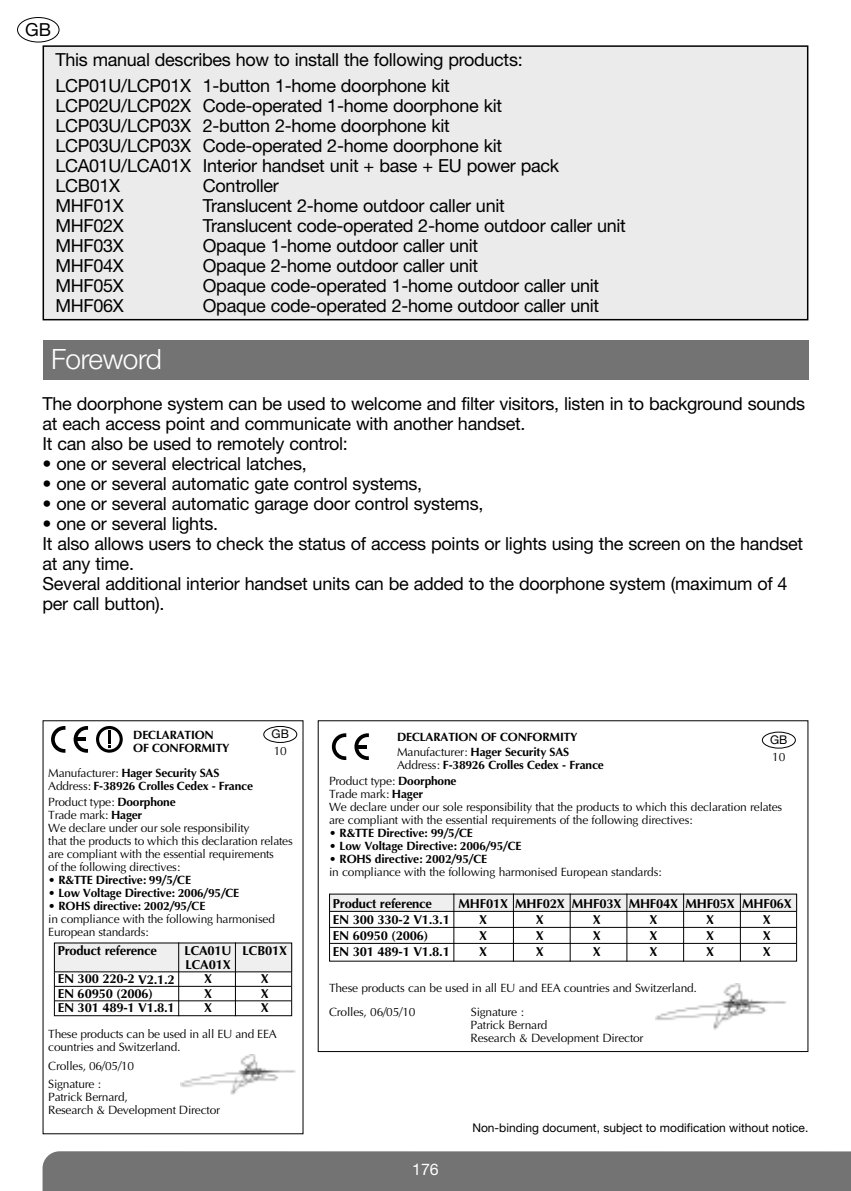
<style>
.page{position:relative;width:851px;height:1191px;background:#fff}
.page>*{position:absolute;margin:0;border:0;box-sizing:border-box;transform-origin:0 0}
.t1{font:300 28px "Helvetica Neue LT Com";letter-spacing:-.015em;color:#fff}
.t2{font:18px/20px "Helvetica Neue LT Com";letter-spacing:-.015em;color:#000}
.t3{font:18px "Helvetica Neue";color:#000}
.t4{font:16px "Helvetica Neue LT Com";color:#fff}
.t5{font:700 13px/14px "Optima";letter-spacing:-.02em;color:#000}
.t6{font:12px/13px "Optima";letter-spacing:-.02em;color:#000}
.t7{font:700 12px/15.8px "Optima";letter-spacing:-.02em;color:#000}
.t8{font:12px "Helvetica Neue LT Com";color:#000}
.s1{font-weight:400}
.s2{font-weight:700}
</style>
<div class="page">
<img style="left:655px;top:983px;width:131px;height:46px">
<div style="left:43px;top:1151px;width:807px;height:40px;background:#737373"></div>
<div style="left:43px;top:46px;width:764px;height:274px;background:#ebebeb"></div>
<div style="left:43px;top:45px;width:765px;height:275px;border:2px solid #000"></div>
<div style="left:317px;top:720px;width:491px;height:332px;border:1px solid #000"></div>
<svg style="left:332px;top:733px;width:14px;height:27px"></svg>
<svg style="left:354px;top:733px;width:15px;height:27px"></svg>
<div style="left:329px;top:894px;width:468px;height:16px;background:#efefef"></div>
<hr style="left:330px;top:911px;width:466px;height:1px;background:#000">
<hr style="left:330px;top:927px;width:466px;height:1px;background:#000">
<hr style="left:330px;top:943px;width:466px;height:1px;background:#000">
<hr style="left:453px;top:893px;width:1px;height:68px;background:#000">
<hr style="left:513px;top:893px;width:1px;height:68px;background:#000">
<hr style="left:569px;top:893px;width:1px;height:68px;background:#000">
<hr style="left:626px;top:893px;width:1px;height:68px;background:#000">
<hr style="left:683px;top:893px;width:1px;height:68px;background:#000">
<hr style="left:739px;top:893px;width:1px;height:68px;background:#000">
<div style="left:761px;top:731px;width:34px;height:17px;border:2px solid #000;border-radius:50%"></div>
<hr style="left:108px;top:730px;width:3px;height:14px;background:#000">
<div style="left:96px;top:726px;width:27px;height:26px;border:3px solid #000;border-radius:50%"></div>
<svg style="left:51px;top:726px;width:14px;height:26px"></svg>
<svg style="left:74px;top:726px;width:14px;height:26px"></svg>
<div style="left:263px;top:726px;width:34px;height:17px;border:2px solid #000;border-radius:50%"></div>
<div style="left:17px;top:17px;width:43px;height:26px;border:2px solid #000;border-radius:50%"></div>
<div style="left:43px;top:340px;width:765px;height:40px;background:#737373"></div>
<div style="left:54px;top:943px;width:238px;height:28px;background:#efefef"></div>
<div style="left:54px;top:942px;width:238px;height:74px;border:1px solid #000"></div>
<hr style="left:55px;top:971px;width:236px;height:1px;background:#000">
<hr style="left:55px;top:985px;width:236px;height:1px;background:#000">
<hr style="left:55px;top:1000px;width:236px;height:1px;background:#000">
<hr style="left:235px;top:942px;width:1px;height:74px;background:#000">
<hr style="left:178px;top:942px;width:1px;height:74px;background:#000">
<img style="left:180px;top:1054px;width:115px;height:40px">
<p class="t3" style="left:25px;top:19px;width:27px">GB</p>
<p class="t2" style="left:55px;top:48px;width:469px;line-height:25.6px">This manual describes how to install the following products:<br>LCP01U/LCP01X 1-button 1-home doorphone kit</p>
<p class="t2" style="left:55px;top:97px;width:505px">LCP02U/LCP02X Code-operated 1-home doorphone kit LCP03U/LCP03X 2-button 2-home doorphone kit LCP03U/LCP03X Code-operated 2-home doorphone kit LCA01U/LCA01X Interior handset unit + base + EU power pack LCB01X</p>
<p class="t2" style="left:203px;top:177px;width:77px">Controller</p>
<p class="t2" style="left:55px;top:197px;width:70px">MHF01X</p>
<p class="t2" style="left:203px;top:197px;width:303px">Translucent 2-home outdoor caller unit</p>
<p class="t2" style="left:55px;top:217px;width:70px">MHF02X</p>
<p class="t2" style="left:203px;top:217px;width:424px">Translucent code-operated 2-home outdoor caller unit</p>
<p class="t2" style="left:55px;top:237px;width:70px">MHF03X</p>
<p class="t2" style="left:203px;top:237px;width:277px">Opaque 1-home outdoor caller unit</p>
<p class="t2" style="left:55px;top:257px;width:70px">MHF04X</p>
<p class="t2" style="left:203px;top:257px;width:277px">Opaque 2-home outdoor caller unit</p>
<p class="t2" style="left:55px;top:277px;width:70px">MHF05X</p>
<p class="t2" style="left:203px;top:277px;width:398px">Opaque code-operated 1-home outdoor caller unit</p>
<p class="t2" style="left:55px;top:297px;width:70px">MHF06X</p>
<p class="t2" style="left:203px;top:297px;width:398px">Opaque code-operated 2-home outdoor caller unit</p>
<h1 class="t1" style="left:51px;top:349px;width:112px">Foreword</h1>
<p class="t2" style="left:43px;top:395px;width:764px">The doorphone system can be used to welcome and filter visitors, listen in to background sounds at each access point and communicate with another handset.<br>It can also be used to remotely control:</p>
<p class="t2" style="left:43px;top:455px;width:265px">• one or several electrical latches,</p>
<p class="t2" style="left:43px;top:475px;width:381px">• one or several automatic gate control systems,</p>
<p class="t2" style="left:43px;top:495px;width:442px">• one or several automatic garage door control systems,</p>
<p class="t2" style="left:43px;top:515px;width:762px">• one or several lights.<br>It also allows users to check the status of access points or lights using the screen on the handset at any time.<br>Several additional interior handset units can be added to the doorphone system (maximum of 4 per call button).</p>
<p class="t8" style="left:271px;top:729px;width:19px">GB</p>
<p class="t7" style="left:133px;top:729px;width:98px;line-height:13px">DECLARATION<br>OF CONFORMITY</p>
<p class="t7" style="left:48px;top:767px;width:206px;line-height:13px"><span class="s1">Manufacturer:</span> Hager Security SAS<br><span class="s1">Address:</span> F-38926 Crolles Cedex - France</p>
<p class="t6" style="left:48px;top:795px;width:246px">Product type: <span class="s2">Doorphone<br></span>Trade mark: <span class="s2">Hager<br></span>We declare under our sole responsibility<br>that the products to which this declaration relates are compliant with the essential requirements<br>of the following directives:</p>
<p class="t7" style="left:48px;top:872px;width:144px">• R&amp;TTE Directive: 99/5/CE</p>
<p class="t7" style="left:48px;top:885px;width:192px">• Low Voltage Directive: 2006/95/CE</p>
<p class="t7" style="left:48px;top:898px;width:159px">• ROHS directive: 2002/95/CE</p>
<p class="t6" style="left:48px;top:912px;width:228px">in compliance with the following harmonised<br>European standards:</p>
<p class="t6" style="left:274px;top:745px;width:15px">10</p>
<p class="t5" style="left:58px;top:944px;width:101px">Product reference</p>
<p class="t5" style="left:184px;top:944px;width:104px">LCA01U LCB01X<br>LCA01X</p>
<p class="t5" style="left:58px;top:973px;width:118px">EN 300 220-2 V2.1.2</p>
<p class="t5" style="left:204px;top:973px;width:9px">X</p>
<p class="t5" style="left:261px;top:973px;width:9px">X</p>
<p class="t5" style="left:58px;top:987px;width:97px">EN 60950 (2006)</p>
<p class="t5" style="left:204px;top:987px;width:9px">X</p>
<p class="t5" style="left:261px;top:987px;width:9px">X</p>
<p class="t5" style="left:58px;top:1001px;width:118px">EN 301 489-1 V1.8.1</p>
<p class="t5" style="left:204px;top:1001px;width:9px">X</p>
<p class="t5" style="left:261px;top:1001px;width:9px">X</p>
<p class="t6" style="left:48px;top:1028px;width:230px">These products can be used in all EU and EEA countries and Switzerland.</p>
<p class="t6" style="left:48px;top:1057px;width:88px;line-height:18.6px">Crolles, 06/05/10<br>Signature :</p>
<p class="t6" style="left:48px;top:1091px;width:173px">Patrick Bernard,<br>Research &amp; Development Director</p>
<p class="t7" style="left:397px;top:729px;width:182px">DECLARATION OF CONFORMITY<br><span class="s1">Manufacturer:</span> Hager Security SAS</p>
<p class="t7" style="left:329px;top:758px;width:276px;text-indent:68px"><span class="s1">Address:</span> F-38926 Crolles Cedex - France<br><span class="s1">Product type:</span> Doorphone</p>
<p class="t6" style="left:329px;top:788px;width:454px">Trade mark: <span class="s2">Hager<br></span>We declare under our sole responsibility that the products to which this declaration relates are compliant with the essential requirements of the following directives:</p>
<p class="t7" style="left:329px;top:826px;width:145px">• R&amp;TTE Directive: 99/5/CE</p>
<p class="t7" style="left:329px;top:839px;width:194px">• Low Voltage Directive: 2006/95/CE</p>
<p class="t7" style="left:329px;top:852px;width:160px">• ROHS directive: 2002/95/CE</p>
<p class="t6" style="left:329px;top:866px;width:334px">in compliance with the following harmonised European standards:</p>
<p class="t8" style="left:770px;top:735px;width:19px">GB</p>
<p class="t6" style="left:772px;top:751px;width:15px">10</p>
<p class="t5" style="left:333px;top:897px;width:101px">Product reference</p>
<p class="t5" style="left:458px;top:897px;width:334px">MHF01X MHF02X MHF03X MHF04X MHF05X MHF06X</p>
<p class="t5" style="left:333px;top:913px;width:118px">EN 300 330-2 V1.3.1</p>
<p class="t5" style="left:479px;top:913px;width:9px">X</p>
<p class="t5" style="left:536px;top:913px;width:9px">X</p>
<p class="t5" style="left:592px;top:913px;width:9px">X</p>
<p class="t5" style="left:649px;top:913px;width:9px">X</p>
<p class="t5" style="left:706px;top:913px;width:9px">X</p>
<p class="t5" style="left:762px;top:913px;width:9px">X</p>
<p class="t5" style="left:333px;top:929px;width:97px">EN 60950 (2006)</p>
<p class="t5" style="left:479px;top:929px;width:9px">X</p>
<p class="t5" style="left:536px;top:929px;width:9px">X</p>
<p class="t5" style="left:592px;top:929px;width:9px">X</p>
<p class="t5" style="left:649px;top:929px;width:9px">X</p>
<p class="t5" style="left:706px;top:929px;width:9px">X</p>
<p class="t5" style="left:762px;top:929px;width:9px">X</p>
<p class="t5" style="left:333px;top:945px;width:118px">EN 301 489-1 V1.8.1</p>
<p class="t5" style="left:479px;top:945px;width:9px">X</p>
<p class="t5" style="left:536px;top:945px;width:9px">X</p>
<p class="t5" style="left:592px;top:945px;width:9px">X</p>
<p class="t5" style="left:649px;top:945px;width:9px">X</p>
<p class="t5" style="left:706px;top:945px;width:9px">X</p>
<p class="t5" style="left:762px;top:945px;width:9px">X</p>
<p class="t6" style="left:329px;top:976px;width:369px;line-height:24.4px">These products can be used in all EU and EEA countries and Switzerland.<br>Crolles, 06/05/10</p>
<p class="t6" style="left:470px;top:1006px;width:174px">Signature :<br>Patrick Bernard<br>Research &amp; Development Director</p>
<p class="t4" style="left:412px;top:1162px;width:28px">176</p>
<p class="t8" style="left:472px;top:1122px;width:337px">Non-binding document, subject to modification without notice.</p>
</div>
